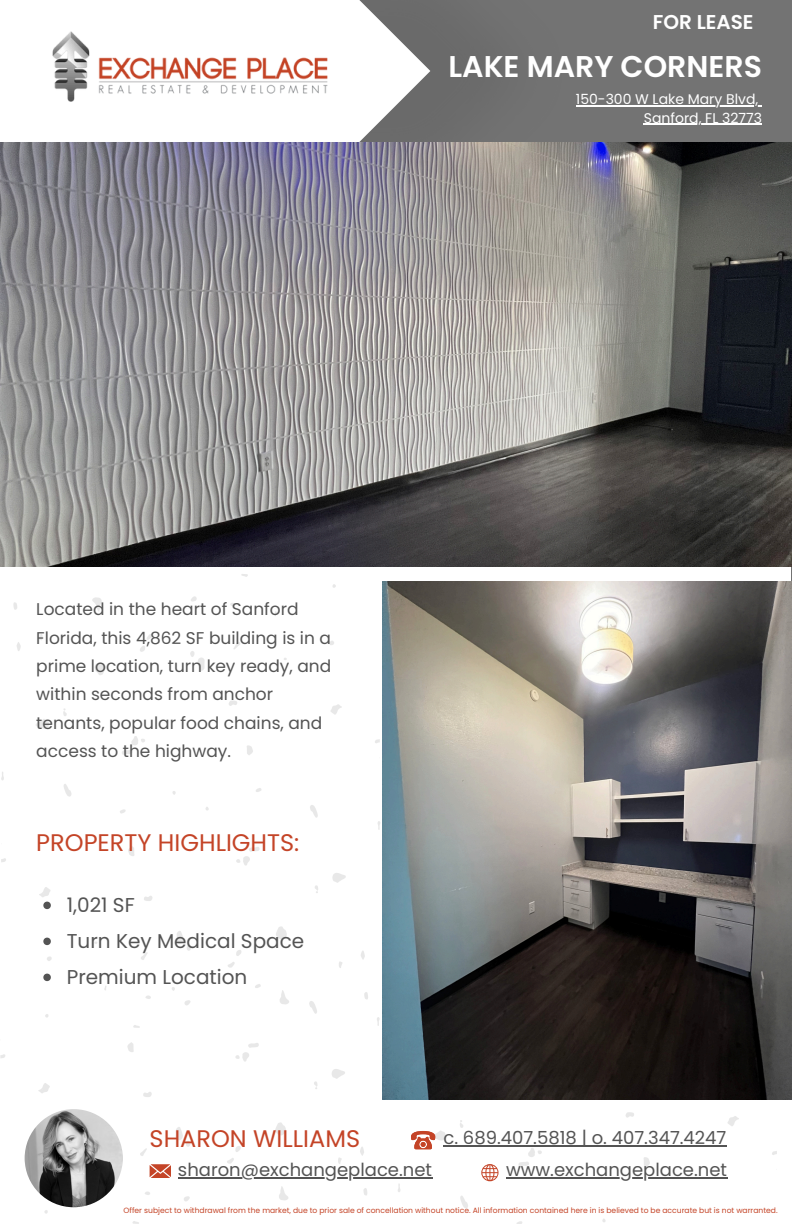
<style>
.page{position:relative;width:792px;height:1224px;background:#737373}
.page>*{position:absolute;margin:0;border:0;box-sizing:border-box;transform-origin:0 0}
.t1{font:600 30px "Poppins";color:#fff}
.t2{font:24px "Poppins";color:#c44427}
.t3{font:20px "Poppins";color:#545454}
.t4{font:600 20px "Poppins";color:#fff}
.t5{font:18px "Poppins";color:#545454}
.t6{font:17px/28.4px "Poppins";color:#545454}
.t7{font:14px "Poppins";color:#fff}
.t8{font:7.6px "Poppins";color:#c44427}
</style>
<div class="page">
<div style="left:0;top:567px;width:791px;height:657px;background:#fff"></div>
<svg style="left:772px;top:1151px;width:5px;height:4px"></svg>
<svg style="left:727px;top:1116px;width:12px;height:10px"></svg>
<svg style="left:460px;top:1196px;width:8px;height:12px"></svg>
<svg style="left:644px;top:1157px;width:6px;height:10px"></svg>
<svg style="left:626px;top:1112px;width:8px;height:6px"></svg>
<svg style="left:516px;top:1221px;width:6px;height:3px"></svg>
<svg style="left:398px;top:1184px;width:2px;height:8px"></svg>
<svg style="left:518px;top:1148px;width:24px;height:19px"></svg>
<svg style="left:460px;top:1120px;width:3px;height:8px"></svg>
<svg style="left:1px;top:1054px;width:4px;height:4px"></svg>
<svg style="left:275px;top:1122px;width:11px;height:13px"></svg>
<svg style="left:332px;top:1069px;width:13px;height:10px"></svg>
<svg style="left:279px;top:1186px;width:9px;height:14px"></svg>
<svg style="left:38px;top:1083px;width:12px;height:10px"></svg>
<svg style="left:309px;top:1001px;width:8px;height:13px"></svg>
<svg style="left:127px;top:1042px;width:7px;height:10px"></svg>
<svg style="left:143px;top:1092px;width:9px;height:5px"></svg>
<svg style="left:360px;top:1147px;width:4px;height:9px"></svg>
<svg style="left:140px;top:1148px;width:7px;height:8px"></svg>
<svg style="left:227px;top:1158px;width:7px;height:6px"></svg>
<svg style="left:235px;top:1146px;width:6px;height:6px"></svg>
<svg style="left:363px;top:1188px;width:4px;height:7px"></svg>
<svg style="left:184px;top:1196px;width:6px;height:5px"></svg>
<svg style="left:338px;top:1157px;width:4px;height:7px"></svg>
<svg style="left:176px;top:1127px;width:14px;height:20px"></svg>
<svg style="left:255px;top:984px;width:6px;height:4px"></svg>
<svg style="left:377px;top:1017px;width:3px;height:9px"></svg>
<svg style="left:145px;top:1191px;width:5px;height:4px"></svg>
<svg style="left:132px;top:1221px;width:7px;height:3px"></svg>
<svg style="left:235px;top:1043px;width:24px;height:19px"></svg>
<svg style="left:314px;top:1081px;width:4px;height:8px"></svg>
<svg style="left:375px;top:739px;width:5px;height:4px"></svg>
<svg style="left:94px;top:662px;width:12px;height:13px"></svg>
<svg style="left:36px;top:719px;width:13px;height:10px"></svg>
<svg style="left:92px;top:597px;width:10px;height:14px"></svg>
<svg style="left:331px;top:704px;width:11px;height:11px"></svg>
<svg style="left:64px;top:784px;width:8px;height:13px"></svg>
<svg style="left:247px;top:745px;width:6px;height:10px"></svg>
<svg style="left:229px;top:700px;width:8px;height:6px"></svg>
<svg style="left:17px;top:642px;width:4px;height:9px"></svg>
<svg style="left:234px;top:642px;width:6px;height:7px"></svg>
<svg style="left:147px;top:634px;width:7px;height:6px"></svg>
<svg style="left:140px;top:646px;width:5px;height:6px"></svg>
<svg style="left:13px;top:602px;width:4px;height:8px"></svg>
<svg style="left:191px;top:596px;width:6px;height:6px"></svg>
<svg style="left:39px;top:634px;width:4px;height:6px"></svg>
<svg style="left:190px;top:651px;width:15px;height:20px"></svg>
<svg style="left:329px;top:641px;width:5px;height:4px"></svg>
<svg style="left:120px;top:809px;width:6px;height:5px"></svg>
<svg style="left:1px;top:772px;width:3px;height:8px"></svg>
<svg style="left:230px;top:603px;width:6px;height:3px"></svg>
<svg style="left:241px;top:574px;width:7px;height:3px"></svg>
<svg style="left:122px;top:736px;width:23px;height:19px"></svg>
<svg style="left:63px;top:708px;width:4px;height:8px"></svg>
<svg style="left:1px;top:858px;width:5px;height:4px"></svg>
<svg style="left:276px;top:926px;width:11px;height:13px"></svg>
<svg style="left:332px;top:873px;width:14px;height:10px"></svg>
<svg style="left:280px;top:990px;width:9px;height:14px"></svg>
<svg style="left:310px;top:805px;width:8px;height:13px"></svg>
<svg style="left:128px;top:846px;width:6px;height:10px"></svg>
<svg style="left:144px;top:896px;width:9px;height:5px"></svg>
<svg style="left:361px;top:951px;width:4px;height:8px"></svg>
<svg style="left:141px;top:952px;width:7px;height:8px"></svg>
<svg style="left:228px;top:962px;width:7px;height:6px"></svg>
<svg style="left:236px;top:950px;width:5px;height:6px"></svg>
<svg style="left:364px;top:992px;width:4px;height:7px"></svg>
<svg style="left:184px;top:1000px;width:7px;height:5px"></svg>
<svg style="left:339px;top:962px;width:3px;height:6px"></svg>
<svg style="left:177px;top:931px;width:14px;height:20px"></svg>
<svg style="left:47px;top:956px;width:5px;height:5px"></svg>
<svg style="left:256px;top:788px;width:6px;height:4px"></svg>
<svg style="left:378px;top:821px;width:2px;height:9px"></svg>
<svg style="left:145px;top:995px;width:6px;height:4px"></svg>
<svg style="left:133px;top:1025px;width:7px;height:3px"></svg>
<svg style="left:236px;top:847px;width:24px;height:19px"></svg>
<svg style="left:315px;top:885px;width:3px;height:8px"></svg>
<img style="left:0;top:142px;width:791px;height:425px">
<img style="left:383px;top:581px;width:409px;height:518px">
<svg style="left:0;top:0;width:430px;height:142px;fill:#fff"></svg>
<img style="left:47px;top:19px;width:286px;height:98px">
<svg style="left:39px;top:887px;width:12px;height:22px"></svg>
<svg style="left:43px;top:938px;width:8px;height:7px"></svg>
<svg style="left:43px;top:974px;width:8px;height:7px"></svg>
<hr style="left:576px;top:105px;width:182px;height:1px;background:#fff">
<hr style="left:644px;top:124px;width:118px;height:1px;background:#fff">
<img style="left:25px;top:1109px;width:98px;height:98px;border-radius:50%">
<svg style="left:150px;top:1164px;width:21px;height:14px"></svg>
<hr style="left:178px;top:1177px;width:254px;height:2px;background:#545454">
<svg style="left:481px;top:1164px;width:18px;height:17px"></svg>
<hr style="left:506px;top:1177px;width:221px;height:2px;background:#545454">
<svg style="left:411px;top:1130px;width:43px;height:19px"></svg>
<hr style="left:454px;top:1145px;width:123px;height:2px;background:#545454">
<svg style="left:577px;top:1145px;width:15px;height:2px"></svg>
<hr style="left:592px;top:1145px;width:134px;height:2px;background:#545454">
<h1 class="t4" style="left:653px;top:8px;width:102px">FOR LEASE</h1>
<h3 class="t1" style="left:448px;top:46px;width:315px">LAKE MARY CORNERS</h3>
<p class="t7" style="left:576px;top:89px;width:184px">150-300 W Lake Mary Blvd,</p>
<h2 class="t7" style="left:644px;top:108px;width:120px">Sanford, FL 32773</h2>
<p class="t6" style="left:36px;top:595px;width:296px">Located in the heart of Sanford<br>Florida, this 4,862 SF building is in a prime location, turn key ready, and within seconds from anchor tenants, popular food chains, and access to the highway.</p>
<h6 class="t2" style="left:36px;top:826px;width:265px">PROPERTY HIGHLIGHTS:</h6>
<p class="t3" style="left:67px;top:891px;width:69px">1,021 SF</p>
<p class="t3" style="left:67px;top:927px;width:239px">Turn Key Medical Space</p>
<h5 class="t3" style="left:67px;top:963px;width:182px">Premium Location</h5>
<p class="t2" style="left:150px;top:1122px;width:212px">SHARON WILLIAMS</p>
<h2 class="t5" style="left:443px;top:1125px;width:285px">c. 689.407.5818 | o. 407.347.4247</h2>
<p class="t5" style="left:178px;top:1157px;width:256px">sharon@exchangeplace.net</p>
<p class="t5" style="left:506px;top:1157px;width:223px">www.exchangeplace.net</p>
<p class="t8" style="left:124px;top:1206px;width:655px">Offer subject to withdrawal from the market, due to prior sale of concellation without notice. All information contained here in is believed to be accurate but is not warranted.</p>
</div>
